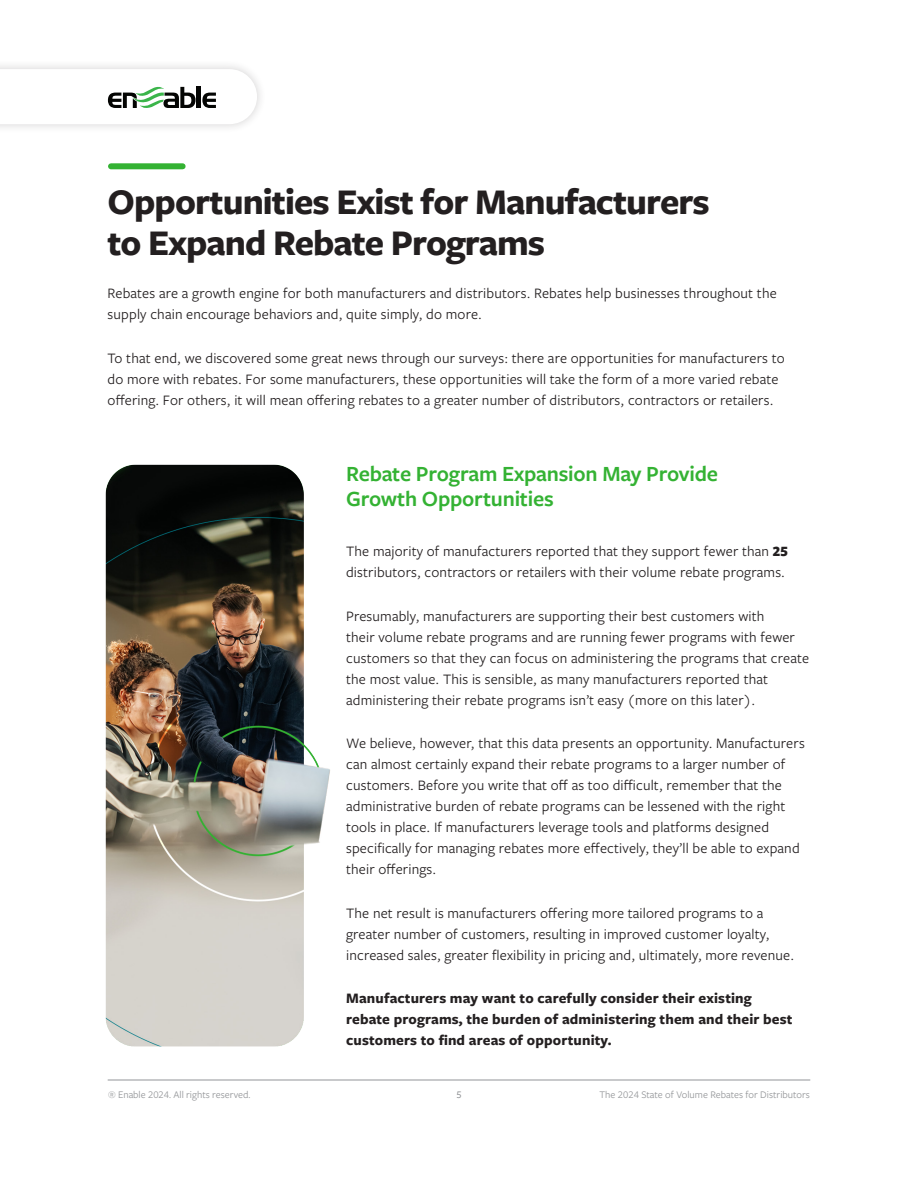
<style>
.page{position:relative;width:918px;height:1188px;background:#fff}
.page>*{position:absolute;margin:0;border:0;box-sizing:border-box;transform-origin:0 0}
.Report_H1{font:700 37.5px/40.5px "Freight Sans Pro";letter-spacing:-.025em;color:#231f20}
.Report_H2{font:600 22.5px/25.5px "Freight Sans Pro";letter-spacing:-.01em;color:#34b233}
.Report_body_copy_BOLD_STATEMENT{font:15px/21px "Freight Sans Pro";letter-spacing:.01em;color:#231f20}
.Report_body_copy_BOLD_STATEMENT-2{font:700 15px/21px "Freight Sans Pro";letter-spacing:.01em;color:#231f20}
.t1{font:10.5px "Freight Sans LF Pro";color:#939598}
.t2{font:500 10.5px "Freight Sans LF Pro";color:#939598}
.s1{font-weight:900}
</style>
<div class="page">
<div style="left:0;top:59px;width:267px;height:75px;background:#231f20;opacity:.2"></div>
<svg style="left:108px;top:69px;width:149px;height:55px"></svg>
<hr style="left:108px;top:1080px;width:702px;height:1px;background:#939598">
<div style="left:111px;top:163px;width:72px;height:6px;background:#34b233"></div>
<img style="left:105px;top:464px;width:225px;height:583px">
<p class="Report_H1" style="left:108px;top:181px;width:604px">Opportunities Exist for Manufacturers to Expand Rebate Programs</p>
<p class="Report_body_copy_BOLD_STATEMENT" style="left:108px;top:283px;width:671px">Rebates are a growth engine for both manufacturers and distributors. Rebates help businesses throughout the supply chain encourage behaviors and, quite simply, do more.</p>
<p class="Report_body_copy_BOLD_STATEMENT" style="left:108px;top:347px;width:679px">To that end, we discovered some great news through our surveys: there are opportunities for manufacturers to do more with rebates. For some manufacturers, these opportunities will take the form of a more varied rebate offering. For others, it will mean offering rebates to a greater number of distributors, contractors or retailers.</p>
<p class="Report_H2" style="left:346px;top:460px;width:373px">Rebate Program Expansion May Provide<br>Growth Opportunities</p>
<p class="Report_body_copy_BOLD_STATEMENT" style="left:346px;top:541px;width:443px">The majority of manufacturers reported that they support fewer than <span class="s1">25 </span>distributors, contractors or retailers with their volume rebate programs.</p>
<p class="Report_body_copy_BOLD_STATEMENT" style="left:346px;top:605px;width:464px">Presumably, manufacturers are supporting their best customers with<br>their volume rebate programs and are running fewer programs with fewer customers so that they can focus on administering the programs that create the most value. This is sensible, as many manufacturers reported that administering their rebate programs isn’t easy (more on this later).</p>
<p class="Report_body_copy_BOLD_STATEMENT" style="left:346px;top:733px;width:460px">We believe, however, that this data presents an opportunity. Manufacturers can almost certainly expand their rebate programs to a larger number of customers. Before you write that off as too difficult, remember that the administrative burden of rebate programs can be lessened with the right tools in place. If manufacturers leverage tools and platforms designed specifically for managing rebates more effectively, they’ll be able to expand their offerings.</p>
<p class="Report_body_copy_BOLD_STATEMENT" style="left:346px;top:902px;width:450px">The net result is manufacturers offering more tailored programs to a greater number of customers, resulting in improved customer loyalty, increased sales, greater flexibility in pricing and, ultimately, more revenue.</p>
<p class="Report_body_copy_BOLD_STATEMENT-2" style="left:346px;top:988px;width:448px">Manufacturers may want to carefully consider their existing rebate programs, the burden of administering them and their best customers to find areas of opportunity.</p>
<p class="t1" style="left:108px;top:1088px;width:144px">® Enable 2024. All rights reserved.</p>
<p class="t2" style="left:456px;top:1088px;width:7px">5</p>
<p class="t1" style="left:600px;top:1088px;width:212px">The 2024 State of Volume Rebates for Distributors</p>
</div>
